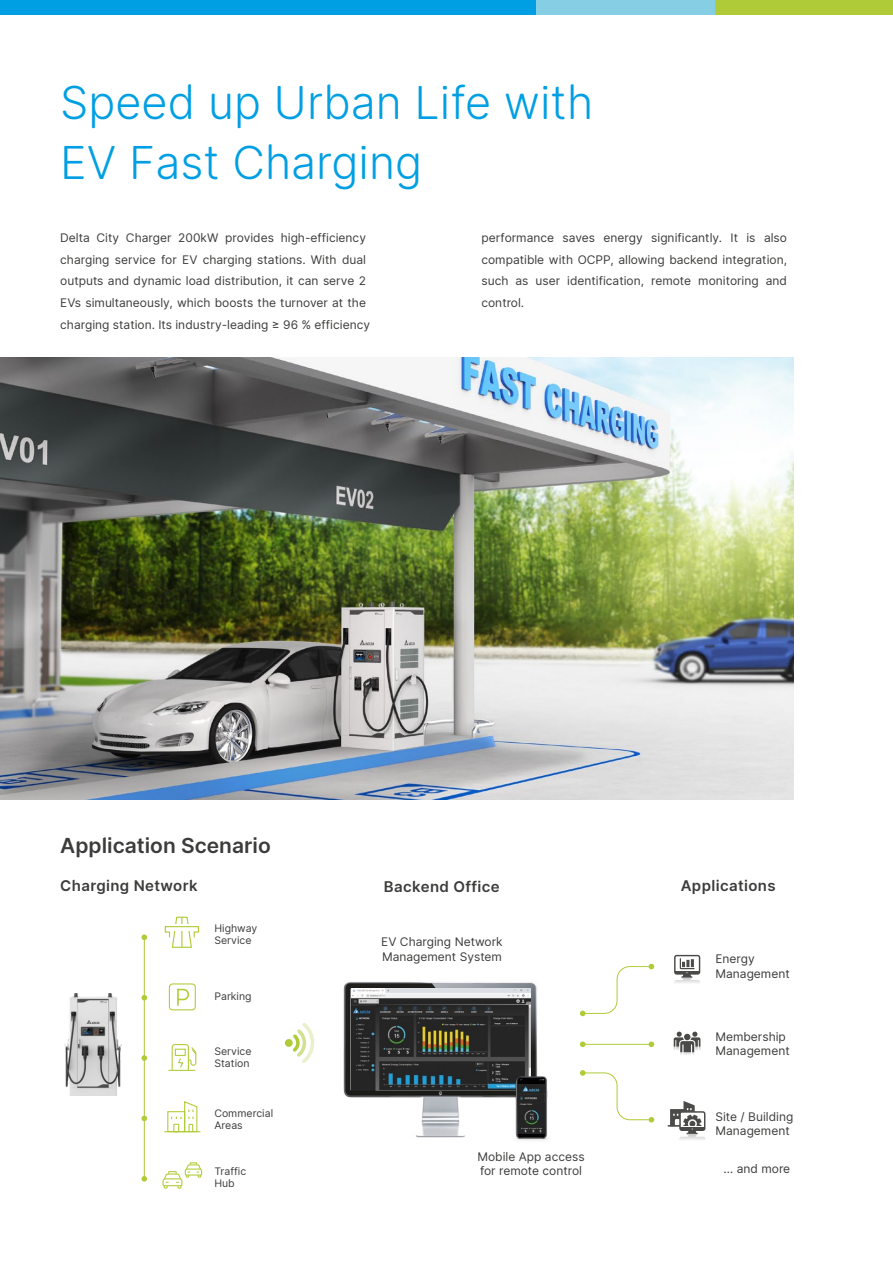
<style>
.page{position:relative;width:893px;height:1263px;background:#fff}
.page>*{position:absolute;margin:0;border:0;box-sizing:border-box;transform-origin:0 0}
.t1{font:300 45px/60px "Delta Sans";color:#009fe3}
.t2{font:600 21px "Delta Sans";color:#3c3c3b}
.t3{font:600 15px "Delta Sans";letter-spacing:.025em;color:#3c3c3b}
.t4{font:12px/21.8px "Delta Sans";color:#3c3c3b}
.t5{font:10.5px/12px "Delta Sans";color:#3c3c3b}
</style>
<div class="page">
<svg style="left:164px;top:916px;width:35px;height:32px"></svg>
<svg style="left:177px;top:989px;width:12px;height:17px"></svg>
<div style="left:169px;top:983px;width:27px;height:27px;border:1px solid #afcb37;border-radius:3px"></div>
<div style="left:167px;top:1111px;width:18px;height:21px;border:1px solid #afcb37"></div>
<svg style="left:171px;top:1101px;width:27px;height:32px"></svg>
<hr style="left:165px;top:1131px;width:35px;height:1px;background:#afcb37">
<svg style="left:169px;top:1044px;width:28px;height:27px"></svg>
<svg style="left:162px;top:1162px;width:41px;height:27px"></svg>
<img style="left:343px;top:982px;width:194px;height:155px">
<div style="left:285px;top:1039px;width:8px;height:8px;background:#afcb37;border-radius:50%"></div>
<svg style="left:290px;top:1023px;width:25px;height:40px"></svg>
<img style="left:0;top:358px;width:793px;height:441px">
<svg style="left:142px;top:934px;width:5px;height:6px"></svg>
<svg style="left:142px;top:995px;width:5px;height:5px"></svg>
<svg style="left:142px;top:1055px;width:5px;height:6px"></svg>
<svg style="left:142px;top:1115px;width:5px;height:6px"></svg>
<svg style="left:142px;top:1176px;width:5px;height:5px"></svg>
<hr style="left:144px;top:937px;width:1px;height:242px;background:#afcb37">
<svg style="left:580px;top:964px;width:74px;height:52px"></svg>
<svg style="left:580px;top:1070px;width:74px;height:52px"></svg>
<img style="left:65px;top:993px;width:56px;height:102px">
<svg style="left:674px;top:1031px;width:26px;height:24px"></svg>
<svg style="left:580px;top:1041px;width:5px;height:6px"></svg>
<svg style="left:649px;top:1041px;width:5px;height:6px"></svg>
<hr style="left:583px;top:1044px;width:68px;height:1px;background:#afcb37">
<svg style="left:674px;top:955px;width:26px;height:28px"></svg>
<div style="left:0;top:0;width:536px;height:15px;background:#009fe3"></div>
<div style="left:714px;top:0;width:179px;height:15px;background:#afcb37"></div>
<div style="left:536px;top:0;width:178px;height:15px;background:#85cee4"></div>
<img style="left:351px;top:989px;width:180px;height:101px">
<img style="left:510px;top:1067px;width:38px;height:73px">
<div style="left:518px;top:1082px;width:26px;height:52px;background:#010102"></div>
<img style="left:518px;top:1084px;width:26px;height:49px">
<div style="left:652px;top:1052px;width:7px;height:10px;border:1px solid #fff;border-radius:4px"></div>
<svg style="left:653px;top:1053px;width:5px;height:5px"></svg>
<svg style="left:668px;top:1101px;width:37px;height:39px"></svg>
<h1 class="t1" style="left:60px;top:73px;width:535px">Speed up Urban Life with<br>EV Fast Charging</h1>
<p class="t4" style="left:60px;top:226px;width:311px">Delta City Charger 200kW provides high-efficiency charging service for EV charging stations. With dual outputs and dynamic load distribution, it can serve 2<br>EVs simultaneously, which boosts the turnover at the charging station. Its industry-leading ≥ 96 % efficiency</p>
<p class="t4" style="left:481px;top:226px;width:307px;text-align:justify">performance saves energy significantly. It is also compatible with OCPP, allowing backend integration, such as user identification, remote monitoring and control.</p>
<h2 class="t2" style="left:60px;top:830px;width:212px">Application Scenario</h2>
<p class="t3" style="left:60px;top:874px;width:139px">Charging Network</p>
<p class="t3" style="left:384px;top:875px;width:117px">Backend Office</p>
<p class="t3" style="left:681px;top:874px;width:96px">Applications</p>
<p class="t5" style="left:214px;top:922px;width:44px">Highway<br>Service</p>
<p class="t5" style="left:214px;top:990px;width:39px">Parking</p>
<p class="t5" style="left:214px;top:1045px;width:39px">Service<br>Station</p>
<p class="t5" style="left:214px;top:1107px;width:60px">Commercial<br>Areas</p>
<p class="t5" style="left:214px;top:1165px;width:33px">Traffic<br>Hub</p>
<p class="t4" style="left:381px;top:934px;width:123px;line-height:14.4px">EV Charging Network<br>Management System</p>
<p class="t4" style="left:477px;top:1149px;width:109px;line-height:14.4px">Mobile App access for remote control</p>
<p class="t4" style="left:715px;top:951px;width:76px;line-height:14.4px">Energy<br>Management</p>
<p class="t4" style="left:715px;top:1029px;width:76px;line-height:14.4px">Membership<br>Management</p>
<p class="t4" style="left:715px;top:1109px;width:79px;line-height:14.4px">Site / Building<br>Management</p>
<p class="t4" style="left:724px;top:1157px;width:68px">… and more</p>
</div>
